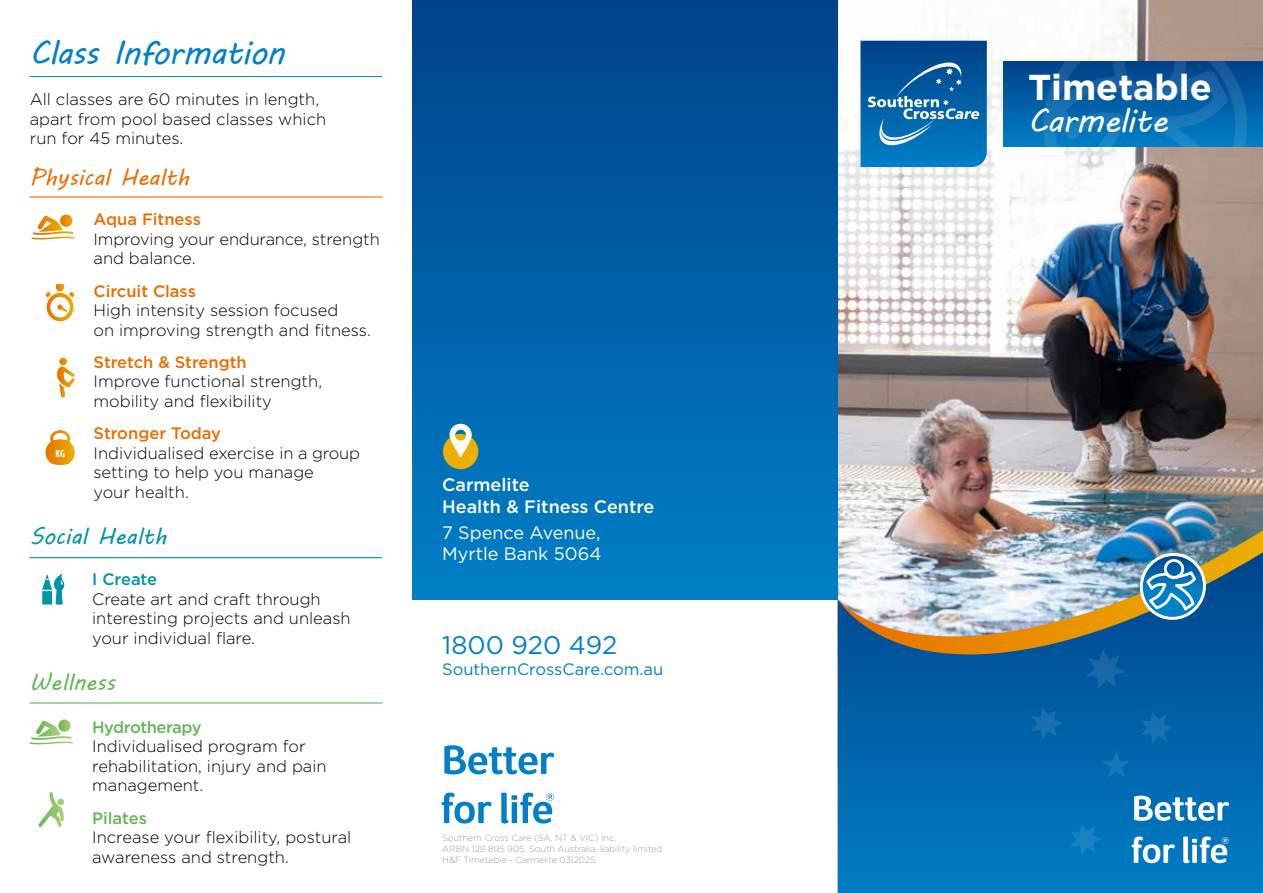
<style>
.page{position:relative;width:1263px;height:893px;background:#fff}
.page>*{position:absolute;margin:0;border:0;box-sizing:border-box;transform-origin:0 0}
.t1{font:700 36px "Gotham";color:#fff}
.t2{font:33px "MV Boli";letter-spacing:-.02em;color:#0080c8}
.t3{font:33px "MV Boli";letter-spacing:-.02em;color:#fff}
.t4{font:25.5px "Gotham";color:#0080c8}
.t5{font:22.5px "MV Boli";color:#e96e02}
.t6{font:22.5px "MV Boli";color:#0094a9}
.t7{font:22.5px "MV Boli";color:#64b659}
.t8{font:500 18px/22.5px "Gotham";color:#fff}
.t9{font:18px/21px "Gotham";color:#fff}
.t10{font:300 16.5px/19.5px "Gotham";color:#000}
.t11{font:500 16.5px "Gotham";color:#e96e02}
.t12{font:16.5px "Gotham";color:#0080c8}
.t13{font:500 16.5px "Gotham";letter-spacing:-.025em;color:#64b659}
.t14{font:500 16.5px "Gotham";color:#64b659}
.t15{font:500 16.5px "Gotham";letter-spacing:-.005em;color:#0094a9}
.t16{font:500 9.45px "Gotham";color:#fff}
.t17{font:300 9px/11.2px "Gotham";letter-spacing:-.01em;color:#9c9d9d}
</style>
<div class="page">
<img style="left:838px;top:0;width:425px;height:530px">
<img style="left:838px;top:530px;width:425px;height:22px">
<svg style="left:838px;top:552px;width:425px;height:341px;background:#2a79ac"></svg>
<div style="left:412px;top:0;width:426px;height:600px;background:linear-gradient(to bottom,#004289,#0080c7)"></div>
<svg style="left:1132px;top:836px;width:95px;height:27px"></svg>
<svg style="left:1134px;top:796px;width:95px;height:25px"></svg>
<svg style="left:860px;top:41px;width:127px;height:126px;background:#156dae"></svg>
<hr style="left:29px;top:76px;width:353px;height:1px;background:#0080c8">
<hr style="left:29px;top:196px;width:353px;height:2px;background:#e96e02">
<hr style="left:29px;top:557px;width:353px;height:1px;background:#0094a9">
<hr style="left:29px;top:702px;width:353px;height:1px;background:#64b659">
<div style="left:1003px;top:61px;width:260px;height:85px;background:linear-gradient(to bottom,#004187,#007ec6)"></div>
<svg style="left:1036px;top:61px;width:218px;height:85px;background:#0965a9"></svg>
<svg style="left:444px;top:745px;width:110px;height:29px"></svg>
<svg style="left:441px;top:793px;width:113px;height:30px"></svg>
<svg style="left:1102px;top:750px;width:29px;height:28px"></svg>
<svg style="left:1070px;top:823px;width:32px;height:33px"></svg>
<svg style="left:1031px;top:707px;width:32px;height:33px"></svg>
<svg style="left:1086px;top:649px;width:39px;height:40px;background:#0a5da1"></svg>
<svg style="left:1141px;top:711px;width:32px;height:33px"></svg>
<svg style="left:1141px;top:554px;width:63px;height:65px"></svg>
<div style="left:443px;top:434px;width:35px;height:35px;background:#eaaf00;border-radius:50%"></div>
<svg style="left:449px;top:424px;width:23px;height:33px"></svg>
<svg style="left:30px;top:719px;width:43px;height:26px"></svg>
<svg style="left:38px;top:792px;width:26px;height:35px"></svg>
<svg style="left:46px;top:430px;width:29px;height:35px"></svg>
<svg style="left:31px;top:215px;width:44px;height:25px"></svg>
<svg style="left:42px;top:573px;width:23px;height:32px"></svg>
<svg style="left:57px;top:358px;width:18px;height:40px"></svg>
<svg style="left:46px;top:284px;width:29px;height:37px"></svg>
<h2 class="t2" style="left:30px;top:30px;width:257px">Class Information</h2>
<p class="t10" style="left:30px;top:89px;width:298px">All classes are 60 minutes in length, apart from pool based classes which run for 45 minutes.</p>
<h3 class="t5" style="left:30px;top:162px;width:161px">Physical Health</h3>
<p class="t11" style="left:94px;top:209px;width:109px">Aqua Fitness</p>
<p class="t10" style="left:94px;top:229px;width:288px">Improving your endurance, strength and balance.</p>
<p class="t11" style="left:94px;top:280px;width:104px">Circuit Class</p>
<p class="t10" style="left:94px;top:300px;width:279px">High intensity session focused<br>on improving strength and fitness.</p>
<p class="t11" style="left:94px;top:351px;width:155px">Stretch &amp; Strength</p>
<p class="t10" style="left:94px;top:371px;width:230px">Improve functional strength, mobility and flexibility</p>
<p class="t11" style="left:94px;top:423px;width:129px">Stronger Today</p>
<p class="t10" style="left:94px;top:443px;width:268px">Individualised exercise in a group setting to help you manage<br>your health.</p>
<h3 class="t6" style="left:30px;top:521px;width:138px">Social Health</h3>
<p class="t15" style="left:92px;top:569px;width:66px">I Create</p>
<p class="t10" style="left:92px;top:589px;width:260px">Create art and craft through interesting projects and unleash your individual flare.</p>
<h3 class="t7" style="left:30px;top:667px;width:87px">Wellness</h3>
<p class="t13" style="left:92px;top:716px;width:111px">Hydrotherapy</p>
<p class="t10" style="left:92px;top:736px;width:236px">Individualised program for rehabilitation, injury and pain management.</p>
<p class="t14" style="left:92px;top:807px;width:56px">Pilates</p>
<p class="t10" style="left:92px;top:827px;width:261px">Increase your flexibility, postural awareness and strength.</p>
<p class="t8" style="left:442px;top:473px;width:214px">Carmelite<br>Health &amp; Fitness Centre</p>
<p class="t9" style="left:442px;top:521px;width:161px">7 Spence Avenue,<br>Myrtle Bank 5064</p>
<h3 class="t4" style="left:442px;top:628px;width:177px">1800 920 492</h3>
<p class="t12" style="left:442px;top:659px;width:222px">SouthernCrossCare.com.au</p>
<p class="t17" style="left:442px;top:832px;width:222px">Southern Cross Care (SA, NT &amp; VIC) Inc,<br>ARBN 129 895 905, South Australia, liability limited<br>H&amp;F Timetable - Carmelite 03|2025</p>
<h1 class="t1" style="left:1028px;top:63px;width:185px">Timetable</h1>
<h2 class="t3" style="left:1028px;top:98px;width:141px">Carmelite</h2>
<p class="t16" style="left:1221px;top:834px;width:9px">®</p>
</div>
